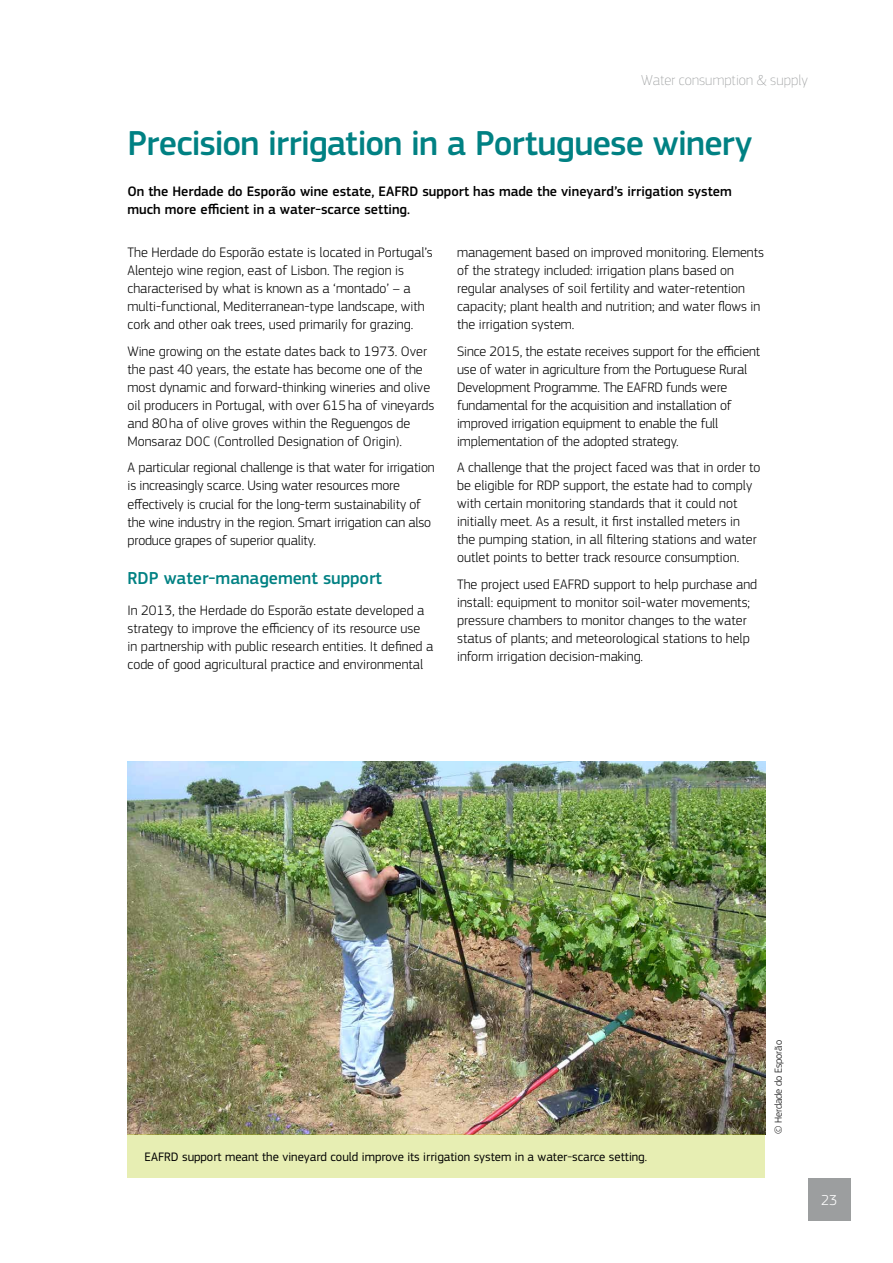
<style>
.page{position:relative;width:893px;height:1263px;background:#fff}
.page>*{position:absolute;margin:0;border:0;box-sizing:border-box;transform-origin:0 0}
.t1{font:500 36px "EC Square Sans Pro";letter-spacing:-.02em;color:#008183}
.t2{font:500 18px "EC Square Sans Pro";color:#008183}
.t3{font:100 15px "EC Square Sans Pro";letter-spacing:.005em;color:#9c9e9f}
.t4{font:300 15px "EC Square Sans Pro";color:#fff}
.t5{font:300 14.25px/18px "EC Square Sans Pro";color:#000}
.t6{font:500 14.25px/18px "EC Square Sans Pro";color:#000}
.t7{font:12.75px "EC Square Sans Pro";color:#000}
.t8{font:300 10.5px "EC Square Sans Pro";color:#000}
</style>
<div class="page">
<img style="left:128px;top:761px;width:637px;height:373px">
<div style="left:128px;top:1134px;width:637px;height:44px;background:#e7eeb3"></div>
<div style="left:808px;top:1178px;width:42px;height:42px;background:#9c9e9f"></div>
<p class="t3" style="left:641px;top:71px;width:168px">Water consumption &amp; supply</p>
<h1 class="t1" style="left:128px;top:122px;width:626px">Precision irrigation in a Portuguese winery</h1>
<p class="t6" style="left:128px;top:183px;width:606px">On the Herdade do Esporão wine estate, EAFRD support has made the vineyard’s irrigation system much more efficient in a water-scarce setting.</p>
<p class="t5" style="left:128px;top:244px;width:307px">The Herdade do Esporão estate is located in Portugal’s Alentejo wine region, east of Lisbon. The region is characterised by what is known as a ‘montado’ – a multi-functional, Mediterranean-type landscape, with cork and other oak trees, used primarily for grazing.</p>
<p class="t5" style="left:128px;top:342px;width:308px">Wine growing on the estate dates back to 1973. Over the past 40 years, the estate has become one of the most dynamic and forward-thinking wineries and olive oil producers in Portugal, with over 615ha of vineyards and 80ha of olive groves within the Reguengos de Monsaraz DOC (Controlled Designation of Origin).</p>
<p class="t5" style="left:128px;top:459px;width:309px">A particular regional challenge is that water for irrigation is increasingly scarce. Using water resources more effectively is crucial for the long-term sustainability of the wine industry in the region. Smart irrigation can also produce grapes of superior quality.</p>
<p class="t2" style="left:128px;top:567px;width:256px">RDP water-management support</p>
<p class="t5" style="left:128px;top:601px;width:307px">In 2013, the Herdade do Esporão estate developed a strategy to improve the efficiency of its resource use in partnership with public research entities. It defined a code of good agricultural practice and environmental</p>
<p class="t5" style="left:457px;top:244px;width:308px">management based on improved monitoring. Elements of the strategy included: irrigation plans based on regular analyses of soil fertility and water-retention capacity; plant health and nutrition; and water flows in the irrigation system.</p>
<p class="t5" style="left:457px;top:342px;width:305px">Since 2015, the estate receives support for the efficient use of water in agriculture from the Portuguese Rural Development Programme. The EAFRD funds were fundamental for the acquisition and installation of improved irrigation equipment to enable the full implementation of the adopted strategy.</p>
<p class="t5" style="left:457px;top:459px;width:305px">A challenge that the project faced was that in order to be eligible for RDP support, the estate had to comply with certain monitoring standards that it could not initially meet. As a result, it first installed meters in the pumping station, in all filtering stations and water outlet points to better track resource consumption.</p>
<p class="t5" style="left:457px;top:575px;width:302px">The project used EAFRD support to help purchase and install: equipment to monitor soil-water movements; pressure chambers to monitor changes to the water status of plants; and meteorological stations to help inform irrigation decision-making.</p>
<p class="t7" style="left:145px;top:1149px;width:504px">EAFRD support meant the vineyard could improve its irrigation system in a water-scarce setting.</p>
<p class="t8" style="left:772px;top:1134px;width:96px;rotate:-90deg">© Herdade do Esporão</p>
<p class="t4" style="left:821px;top:1191px;width:18px">23</p>
</div>
